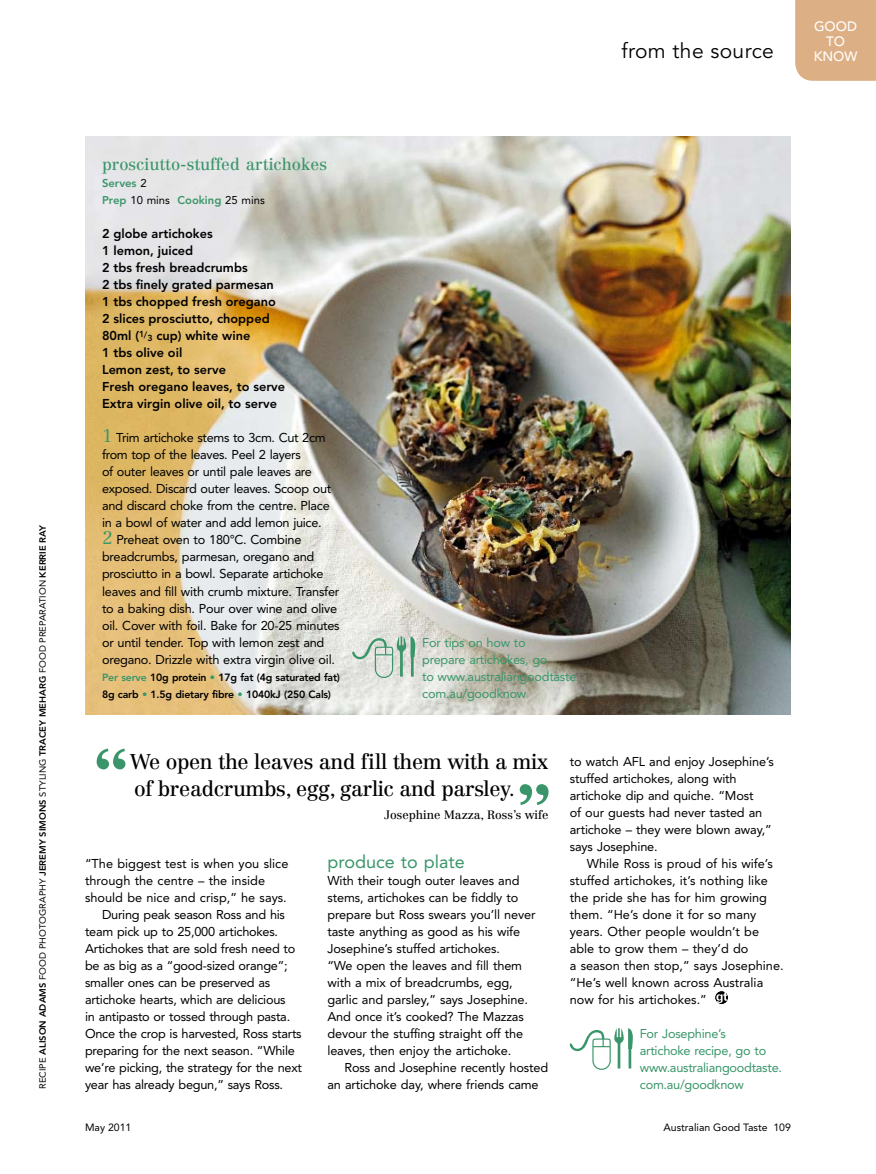
<style>
.page{position:relative;width:876px;height:1174px;background:#fff}
.page>*{position:absolute;margin:0;border:0;box-sizing:border-box;transform-origin:0 0}
.t1{font:21px/27px "Centennial LT Std";letter-spacing:-.02em;color:#000}
.t2{font:21px "Avenir LT Std";letter-spacing:.02em;color:#000}
.t3{font:18px "Avenir LT Std";color:#3a966a}
.t4{font:16.5px "Centennial LT Std";color:#3a966a}
.t5{font:500 13.5px/15px "Avenir LT Std";color:#fff;text-align:center}
.t6{font:12.75px/17px "Avenir LT Std";letter-spacing:-.02em;color:#000}
.t7{font:12.75px/17px "Avenir LT Std";color:#000}
.t8{font:800 12.75px/17px "Avenir LT Std";color:#000}
.t9{font:12.75px/17px "Avenir LT Std";letter-spacing:-.02em;color:#3a966a}
.t10{font:12px "Centennial LT Std";color:#000}
.t11{font:800 11.25px/17px "Avenir LT Std";color:#3a966a}
.t12{font:800 10.5px/17px "Avenir LT Std";letter-spacing:-.02em;color:#000}
.t13{font:10.5px "Avenir LT Std";color:#000}
.t14{font:800 9px "Avenir LT Std";color:#000;scale:1.04 1}
.s1{font-weight:400}
.s2{font-weight:400;color:#000}
.s3{font-size:8.7px}
.s4{font-family:"Centennial LT Std";font-weight:300;font-size:18px;color:#3a966a}
.s5{color:#3a966a}
</style>
<div class="page">
<svg style="left:97px;top:748px;width:28px;height:21px"></svg>
<svg style="left:520px;top:784px;width:29px;height:21px"></svg>
<img style="left:85px;top:136px;width:706px;height:578px">
<svg style="left:716px;top:991px;width:11px;height:12px"></svg>
<svg style="left:570px;top:1028px;width:63px;height:41px"></svg>
<svg style="left:352px;top:636px;width:63px;height:42px;background:#bfd2c5"></svg>
<div style="left:795px;top:0;width:81px;height:81px;background:#ddaf84"></div>
<p class="t14" style="left:37px;top:1089px;width:544px;rotate:-90deg"><span class="s1">Recipe</span> alison adams <span class="s1">food Photography</span> j eremy simons <span class="s1">stylin g</span> tracey meharg <span class="s1">food preparati on</span> kerrie ray</p>
<h1 class="t2" style="left:621px;top:39px;width:154px">from the source</h1>
<p class="t5" style="left:814px;top:19px;width:45px">GOOD<br>TO<br>KNOW</p>
<p class="t4" style="left:102px;top:154px;width:226px">prosciutto-stuffed artichokes</p>
<p class="t11" style="left:102px;top:175px;width:164px">Serves <span class="s2">2<br></span>Prep <span class="s2">10 mins</span> Cooking <span class="s2">25 mins</span></p>
<p class="t8" style="left:102px;top:225px;width:185px">2 globe artichokes<br>1 lemon, juiced<br>2 tbs fresh breadcrumbs<br>2 tbs finely grated parmesan<br>1 tbs chopped fresh oregano<br>2 slices prosciutto, chopped<br>80ml (<sup>1/</sup><span class="s3">3</span> cup) white wine<br>1 tbs olive oil<br>Lemon zest, to serve<br>Fresh oregano leaves, to serve<br>Extra virgin olive oil, to serve</p>
<p class="t6" style="left:102px;top:429px;width:239px"><span class="s4">1</span> Trim artichoke stems to 3cm. Cut 2cm from top of the leaves. Peel 2 layers<br>of outer leaves or until pale leaves are exposed. Discard outer leaves. Scoop out and discard choke from the centre. Place in a bowl of water and add lemon juice.<br><span class="s4">2</span> Preheat oven to 180°C. Combine breadcrumbs, parmesan, oregano and prosciutto in a bowl. Separate artichoke leaves and fill with crumb mixture. Transfer to a baking dish. Pour over wine and olive oil. Cover with foil. Bake for 20-25 minutes or until tender. Top with lemon zest and oregano. Drizzle with extra virgin olive oil.</p>
<p class="t12" style="left:102px;top:668px;width:239px"><span class="s5">Per serve</span> 10g protein <span class="s5">•</span> 17g fat (4g saturated fat)<br>8g carb <span class="s5">•</span> 1.5g dietary fibre <span class="s5">•</span> 1040kJ (250 Cals)</p>
<p class="t9" style="left:422px;top:634px;width:159px">For tips on how to<br>prepare artichokes, go<br>to www.australiangoodtaste. com.au/goodknow</p>
<h1 class="t1" style="left:130px;top:748px;width:420px">We open the leaves and fill them with a mix of breadcrumbs, egg, garlic and parsley.</h1>
<p class="t10" style="left:384px;top:807px;width:166px">Josephine Mazza, Ross’s wife</p>
<p class="t7" style="left:85px;top:855px;width:205px">“The biggest test is when you slice</p>
<p class="t7" style="left:85px;top:872px;width:182px">through the centre – the inside</p>
<p class="t7" style="left:85px;top:889px;width:203px">should be nice and crisp,” he says.</p>
<p class="t6" style="left:102px;top:906px;width:185px">During peak season Ross and his</p>
<p class="t6" style="left:85px;top:923px;width:195px">team pick up to 25,000 artichokes.</p>
<p class="t6" style="left:85px;top:940px;width:212px">Artichokes that are sold fresh need to</p>
<p class="t6" style="left:85px;top:957px;width:204px">be as big as a “good-sized orange”;</p>
<p class="t6" style="left:85px;top:974px;width:187px">smaller ones can be preserved as</p>
<p class="t6" style="left:85px;top:991px;width:202px">artichoke hearts, which are delicious</p>
<p class="t6" style="left:85px;top:1008px;width:207px">in antipasto or tossed through pasta.</p>
<p class="t6" style="left:85px;top:1025px;width:218px">Once the crop is harvested, Ross starts</p>
<p class="t6" style="left:85px;top:1042px;width:211px">preparing for the next season. “While</p>
<p class="t6" style="left:85px;top:1059px;width:218px">we’re picking, the strategy for the next</p>
<p class="t6" style="left:85px;top:1076px;width:200px">year has already begun,” says Ross.</p>
<h2 class="t3" style="left:327px;top:851px;width:139px">produce to plate</h2>
<p class="t6" style="left:327px;top:872px;width:210px">With their tough outer leaves and stems, artichokes can be fiddly to prepare but Ross swears you’ll never taste anything as good as his wife Josephine’s stuffed artichokes.<br>“We open the leaves and fill them with a mix of breadcrumbs, egg, garlic and parsley,” says Josephine.<br>And once it’s cooked? The Mazzas devour the stuffing straight off the leaves, then enjoy the artichoke.</p>
<p class="t6" style="left:327px;top:1059px;width:222px;text-indent:17px">Ross and Josephine recently hosted an artichoke day, where friends came</p>
<p class="t6" style="left:570px;top:753px;width:206px">to watch AFL and enjoy Josephine’s stuffed artichokes, along with artichoke dip and quiche. “Most<br>of our guests had never tasted an artichoke – they were blown away,” says Josephine.</p>
<p class="t7" style="left:570px;top:855px;width:215px;text-indent:17px">While Ross is proud of his wife’s stuffed artichokes, it’s nothing like the pride she has for him growing them. “He’s done it for so many years. Other people wouldn’t be able to grow them – they’d do<br>a season then stop,” says Josephine. “H e’s well known across Australia now for his artichokes.”</p>
<p class="t9" style="left:640px;top:1025px;width:144px">For Josephine’s<br>artichoke recipe, go to www.australiangoodtaste. com.au/goodknow</p>
<p class="t13" style="left:85px;top:1121px;width:48px">May 2011</p>
<p class="t13" style="left:663px;top:1121px;width:129px">Australian Good Taste 109</p>
</div>
